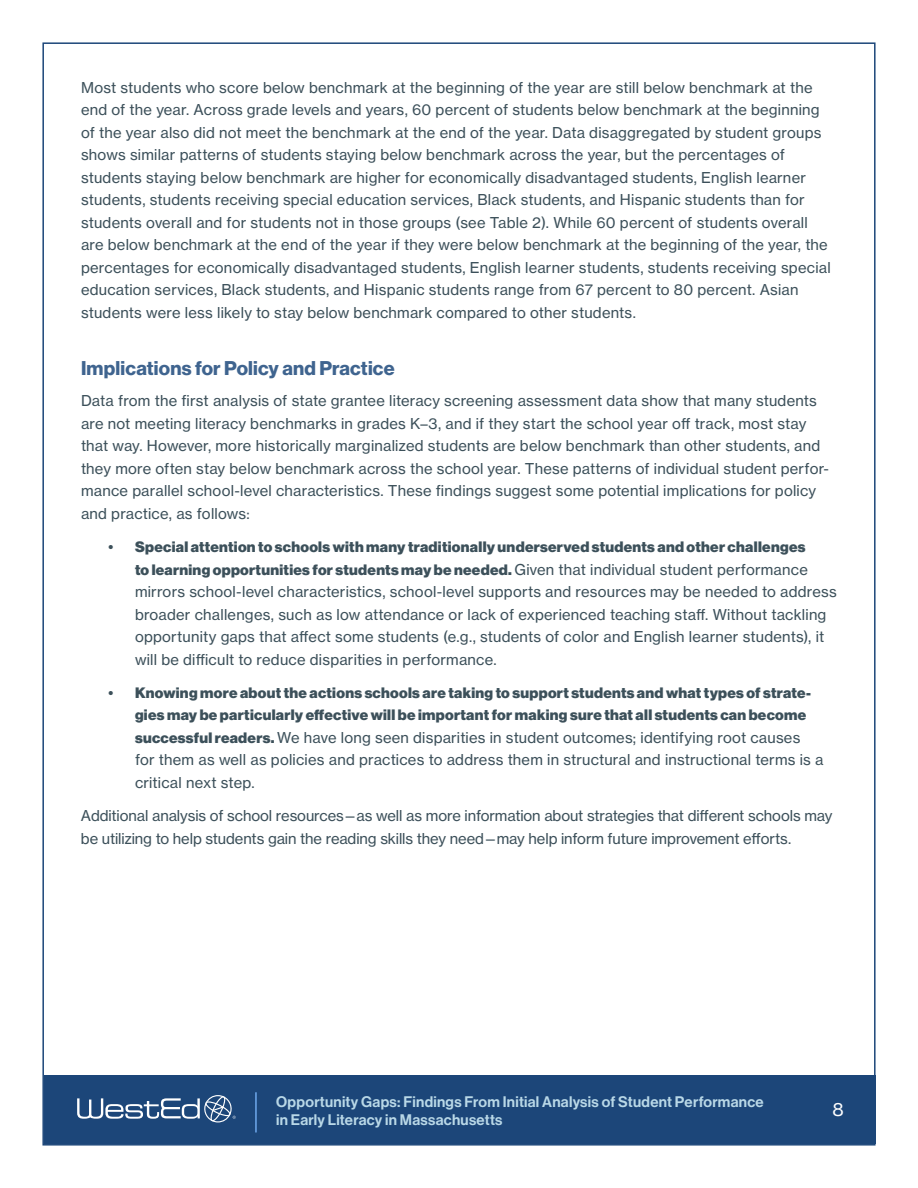
<style>
.page{position:relative;width:918px;height:1188px;background:#fff}
.page>*{position:absolute;margin:0;border:0;box-sizing:border-box;transform-origin:0 0}
.t1{font:19.5px "N Haas Grotesk DS Pro 75 Bd";letter-spacing:.01em;color:#3f648f}
.t2{font:18px "N Haas Grotesk TX Pro 55 Rg";color:#fff}
.t3{font:15px/18px "N Haas Grotesk DS Pro 65 Md";letter-spacing:.02em;color:#b9d8e7}
.t4{font:14.85px/22.5px "N Haas Grotesk TX Pro 55 Rg";letter-spacing:.015em;color:#3c505a}
.t5{font:14.85px/22.5px "N Haas Grotesk DS Pro 95 Blk";letter-spacing:.02em;color:#3c505a}
.t6{font:14.85px/22.5px "N Haas Grotesk TX Pro 55 Rg";letter-spacing:-.005em;color:#3c505a}
.s1{font-family:"N Haas Grotesk TX Pro 65 Md"}
.s2{font-family:"N Haas Grotesk DS Pro 95 Blk"}
.s3{font-family:"N Haas Grotesk TX Pro 55 Rg"}
</style>
<div class="page">
<div style="left:44px;top:1076px;width:832px;height:68px;background:#1c4679"></div>
<svg style="left:77px;top:1095px;width:159px;height:27px"></svg>
<hr style="left:255px;top:1092px;width:2px;height:41px;background:#6ea9ed">
<p class="t4" style="left:81px;top:76px;width:751px">Most students who score below benchmark at the beginning of the year are still below benchmark at the end of the year. Across grade levels and years, 60 percent of students below benchmark at the beginning of the year also did not meet the benchmark at the end of the year. Data disaggregated by student groups shows similar patterns of students staying below benchmark across the year, but the percentages of students staying below benchmark are higher for economically disadvantaged students, English learner students, students receiving special education services, Black students, and Hispanic students than for students overall and for students not in those groups (see Table 2). While 60 percent of students overall are below benchmark at the end of the year if they were below benchmark at the beginning of the year, the percentages for economically disadvantaged students, English learner students, students receiving special education services, Black students, and Hispanic students range from 67 percent to 80 percent. Asian students were less likely to stay below benchmark compared to other students.</p>
<h2 class="t1" style="left:81px;top:357px;width:315px">Implications for Policy and Practice</h2>
<p class="t4" style="left:81px;top:390px;width:750px">Data from the first analysis of state grantee literacy screening assessment data show that many students are not meeting literacy benchmarks in grades K–3, and if they start the school year off track, most stay that way. However, more historically marginalized students are below benchmark than other students, and they more often stay below benchmark across the school year. These patterns of individual student perfor&shy;mance parallel school-level characteristics. These findings suggest some potential implications for policy and practice, as follows:</p>
<p class="t4" style="left:135px;top:535px;width:703px;text-indent:-27px"><span class="s1">•</span> <span class="s2">Special attention to schools with many traditionally underserved students and other challenges<br>to learning opportunities for students may be needed.</span> Given that individual student performance mirrors school-level characteristics, school-level supports and resources may be needed to address broader challenges, such as low attendance or lack of experienced teaching staff. Without tackling opportunity gaps that affect some students (e.g., students of color and English learner students), it will be difficult to reduce disparities in performance.</p>
<p class="t5" style="left:135px;top:682px;width:690px;text-indent:-27px"><span class="s1">•</span> Knowing more about the actions schools are taking to support students and what types of strate&shy;gies may be particularly effective will be important for making sure that all students can become successful readers. <span class="s3">We have long seen disparities in student outcomes; identifying root causes for them as well as policies and practices to address them in structural and instructional terms is a critical next step.</span></p>
<p class="t6" style="left:81px;top:805px;width:753px">Additional analysis of school resources—as well as more information about strategies that different schools may be utilizing to help students gain the reading skills they need—may help inform future improvement efforts.</p>
<p class="t3" style="left:276px;top:1093px;width:489px">Opportunity Gaps: Findings From Initial Analysis of Student Performance in Early Literacy in Massachusetts</p>
<p class="t2" style="left:833px;top:1099px;width:13px">8</p>
</div>
